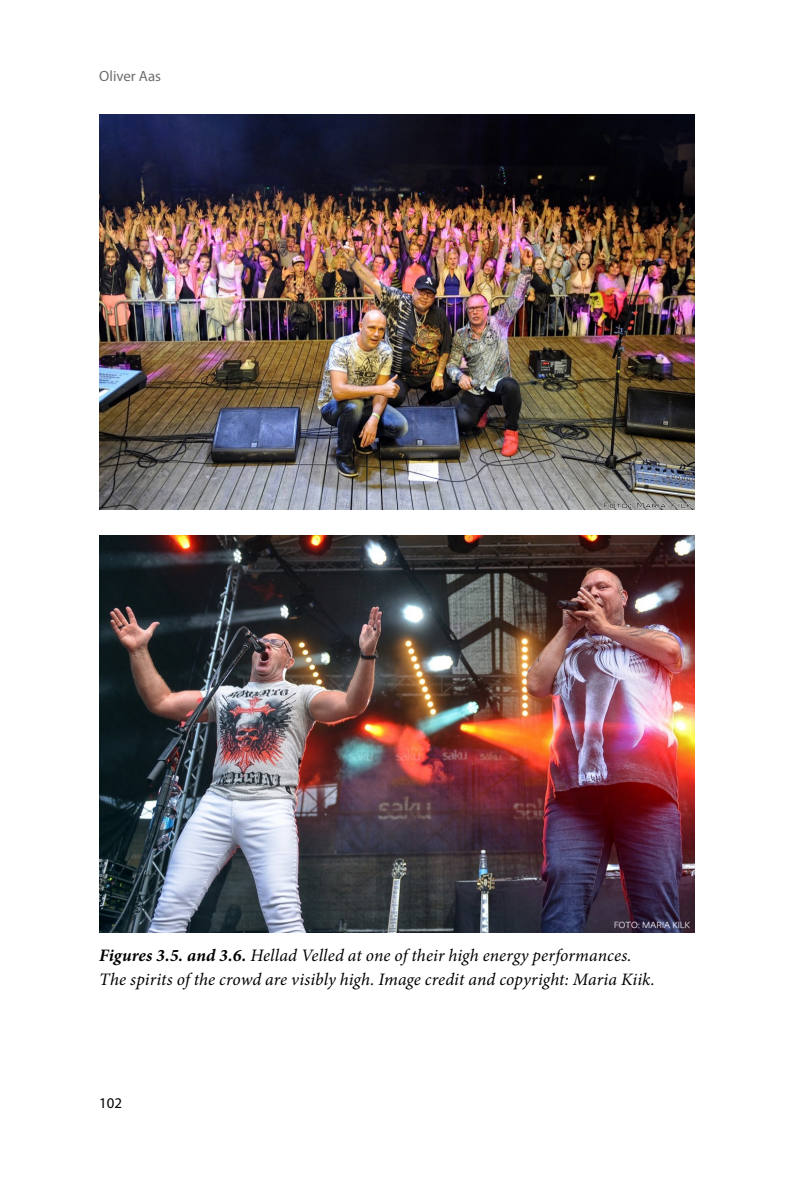
<style>
.page{position:relative;width:794px;height:1191px;background:#fff}
.page>*{position:absolute;margin:0;border:0;box-sizing:border-box;transform-origin:0 0}
.t1{font:italic 17.5px/24.5px "Minion Pro";letter-spacing:.005em;color:#000}
.t2{font:14.88px "Myriad Pro";color:#6d6e71}
.t3{font:14.88px "Myriad Pro";color:#000}
.s1{font-weight:700}
</style>
<div class="page">
<img style="left:99px;top:114px;width:595px;height:396px">
<img style="left:99px;top:536px;width:595px;height:397px">
<p class="t2" style="left:99px;top:66px;width:63px">Oliver Aas</p>
<p class="t1" style="left:99px;top:942px;width:557px"><span class="s1">Figures 3.5. and 3.6.</span> Hellad Velled at one of their high energy performances.<br>The spirits of the crowd are visibly high. Image credit and copyright: Maria Kiik.</p>
<p class="t3" style="left:99px;top:1093px;width:24px">102</p>
</div>
